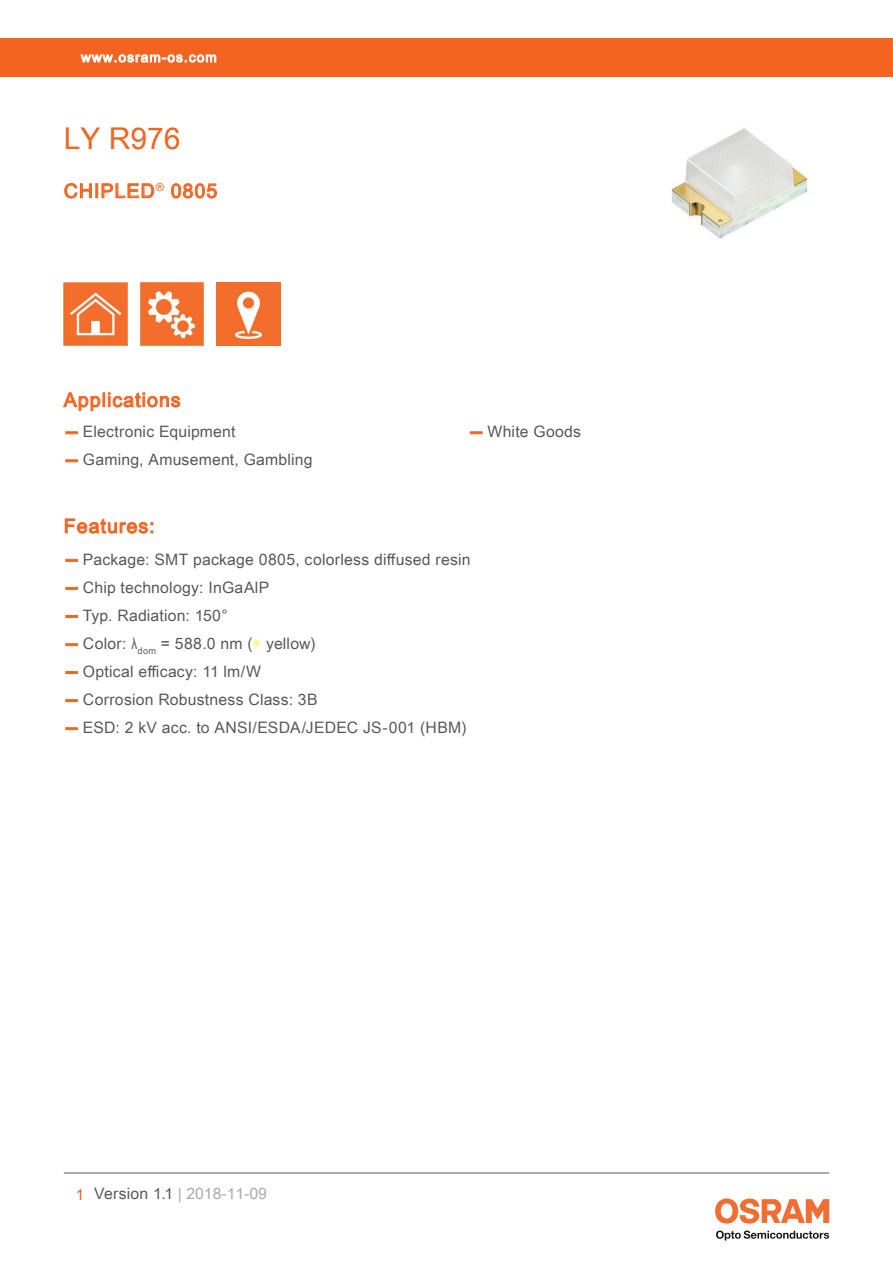
<style>
.page{position:relative;width:893px;height:1263px;background:#fff}
.page>*{position:absolute;margin:0;border:0;box-sizing:border-box;transform-origin:0 0}
.t1{font:30px "Arial Unicode MS";color:#f36421}
.t2{font:19.5px "Arial Unicode MS";letter-spacing:.055em;color:#f36421}
.t3{font:15.75px "Arial Unicode MS";letter-spacing:.015em;color:#57585a}
.t4{font:15.75px "Arial Unicode MS";color:#a8a9ad}
.t5{font:13.5px "Arial Unicode MS";letter-spacing:.085em;color:#fff}
.s1{font-family:"Helvetica Neue LT Pro";font-weight:700;color:#f36421}
.s2{font-family:"Arial"}
.s3{color:#fff79a}
.s4{color:#f36421}
.s5{color:#57585a}
</style>
<div class="page">
<hr style="left:64px;top:1173px;width:765px;height:1px;background:#57585a">
<svg style="left:716px;top:1230px;width:113px;height:10px"></svg>
<svg style="left:715px;top:1198px;width:114px;height:25px"></svg>
<div style="left:0;top:38px;width:893px;height:39px;background:#f36421"></div>
<svg style="left:80px;top:54px;width:137px;height:9px"></svg>
<svg style="left:63px;top:392px;width:118px;height:19px"></svg>
<img style="left:671px;top:128px;width:137px;height:111px">
<svg style="left:64px;top:183px;width:28px;height:16px"></svg>
<div style="left:95px;top:183px;width:3px;height:15px;border:1px solid #f36421"></div>
<svg style="left:101px;top:183px;width:54px;height:15px"></svg>
<svg style="left:171px;top:183px;width:46px;height:16px"></svg>
<img style="left:64px;top:282px;width:63px;height:64px">
<img style="left:140px;top:282px;width:64px;height:64px">
<img style="left:217px;top:282px;width:63px;height:64px">
<svg style="left:66px;top:432px;width:11px;height:2px"></svg>
<svg style="left:66px;top:460px;width:11px;height:2px"></svg>
<svg style="left:470px;top:432px;width:12px;height:2px"></svg>
<svg style="left:65px;top:518px;width:88px;height:16px"></svg>
<svg style="left:66px;top:559px;width:11px;height:2px"></svg>
<svg style="left:66px;top:587px;width:11px;height:2px"></svg>
<svg style="left:66px;top:615px;width:11px;height:2px"></svg>
<svg style="left:66px;top:644px;width:11px;height:2px"></svg>
<svg style="left:66px;top:700px;width:11px;height:2px"></svg>
<svg style="left:66px;top:728px;width:11px;height:2px"></svg>
<p class="t5" style="left:81px;top:47px;width:137px">www.osram-os.com</p>
<h1 class="t1" style="left:64px;top:117px;width:118px">LY R976</h1>
<p class="t2" style="left:64px;top:177px;width:155px">CHIPLED<sup>®</sup> 0805</p>
<p class="t2" style="left:64px;top:386px;width:118px">Applications</p>
<p class="t3" style="left:64px;top:420px;width:173px"><span class="s1">—</span> Electronic Equipment</p>
<p class="t3" style="left:64px;top:448px;width:250px"><span class="s1">—</span> Gaming, Amusement, Gambling</p>
<p class="t3" style="left:468px;top:420px;width:114px"><span class="s1">—</span> White Goods</p>
<p class="t2" style="left:64px;top:512px;width:92px">Features:</p>
<p class="t3" style="left:64px;top:548px;width:408px"><span class="s1">—</span> Package: SMT package 0805, colorless diffused resin</p>
<p class="t3" style="left:64px;top:576px;width:207px"><span class="s1">—</span> Chip technology: InGaAlP</p>
<p class="t3" style="left:64px;top:604px;width:165px"><span class="s1">—</span> Typ. Radiation: 150°</p>
<p class="t3" style="left:64px;top:632px;width:253px"><span class="s1">—</span> Color: <span class="s2">λ</span><sub>dom</sub> = 588.0 nm (<span class="s3">●</span> yellow)</p>
<p class="t3" style="left:64px;top:660px;width:199px"><span class="s1">—</span> Optical efficacy: 11 lm/W</p>
<p class="t3" style="left:64px;top:688px;width:255px"><span class="s1">—</span> Corrosion Robustness Class: 3B</p>
<p class="t3" style="left:64px;top:716px;width:404px"><span class="s1">—</span> ESD: 2 kV acc. to ANSI/ESDA/JEDEC JS-001 (HBM)</p>
<p class="t4" style="left:76px;top:1182px;width:193px"><span class="s4">1</span> <span class="s5">Version 1.1</span> | 2018-11-09</p>
</div>
